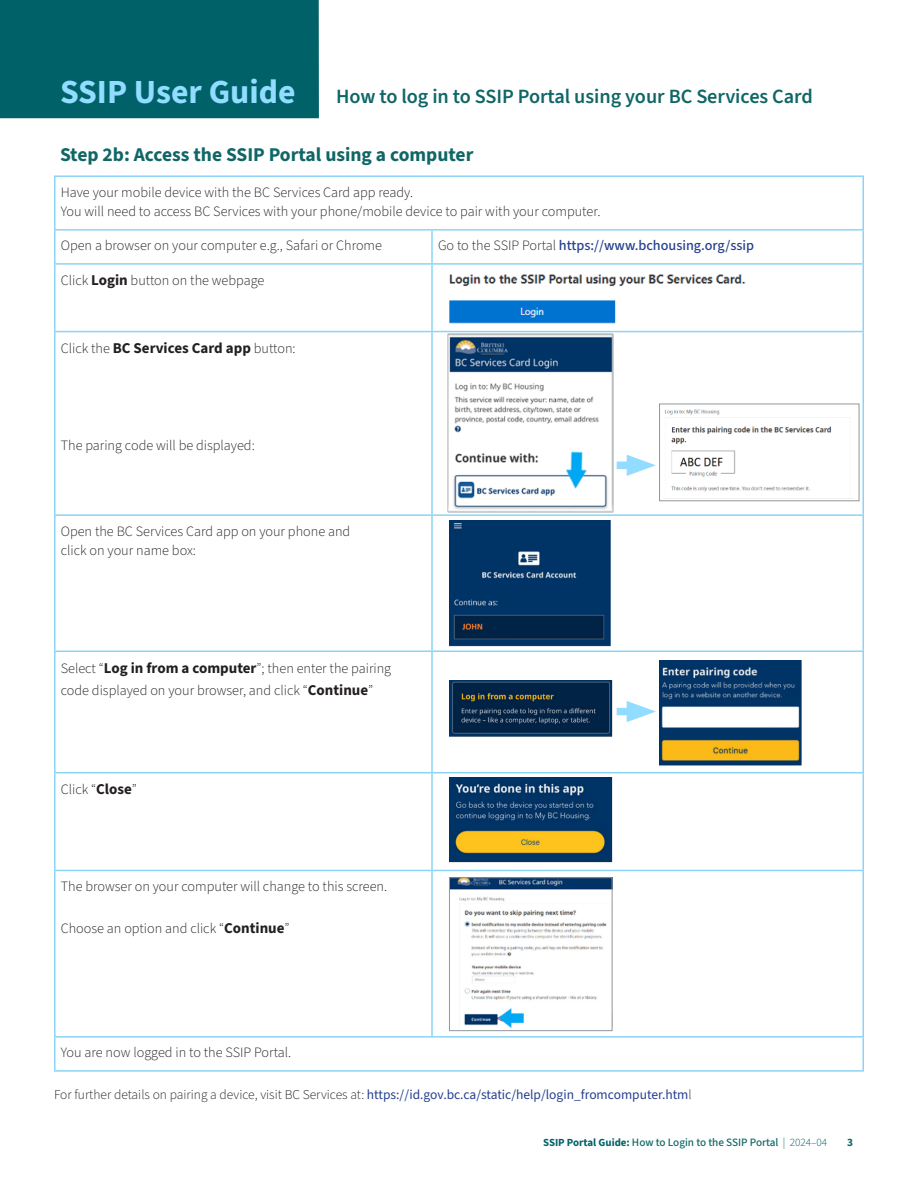
<style>
.page{position:relative;width:918px;height:1188px;background:#fff}
.page>*{position:absolute;margin:0;border:0;box-sizing:border-box;transform-origin:0 0}
.t1{font:600 20.25px "Source Sans 3";letter-spacing:-.005em;color:#106666}
.Step_H1{font:700 19.5px "Source Sans 3";color:#106666}
.Body{font:700 15px "Source Sans 3";color:#231f20}
.Body-2{font:300 14.25px/19.5px "Source Sans Pro";color:#231f20}
.Body-3{font:500 14.25px "Source Sans 3";color:#253f8e}
.Footnote{font:13.5px "Source Sans 3";color:#253f8e}
.t2{font:500 11.25px "Source Sans 3";letter-spacing:-.005em;color:#106666}
.t3{font:700 11.25px "Source Sans 3";color:#106666}
.s1{font-weight:700;font-size:33.75px;color:#91dcff}
.s2{font-family:"Source Sans Pro";font-weight:300;color:#231f20}
.s3{font-family:"Source Sans 3";font-weight:700;font-size:15px}
.s4{font-family:"Source Sans Pro";font-weight:300;font-size:14.25px}
.s5{font-weight:700;font-size:10.8px;color:#006169}
.s6{font-weight:300;color:#006169}
</style>
<div class="page">
<div style="left:0;top:0;width:319px;height:118px;background:#006169"></div>
<hr style="left:54px;top:175px;width:378px;height:2px;background:#8bd4f6">
<hr style="left:54px;top:177px;width:2px;height:52px;background:#8bd4f6">
<hr style="left:432px;top:175px;width:432px;height:2px;background:#8bd4f6">
<hr style="left:862px;top:177px;width:2px;height:52px;background:#8bd4f6">
<hr style="left:54px;top:229px;width:378px;height:2px;background:#8bd4f6">
<hr style="left:54px;top:231px;width:2px;height:32px;background:#8bd4f6">
<hr style="left:432px;top:229px;width:432px;height:2px;background:#8bd4f6">
<hr style="left:431px;top:231px;width:2px;height:32px;background:#8bd4f6">
<hr style="left:862px;top:231px;width:2px;height:32px;background:#8bd4f6">
<hr style="left:54px;top:263px;width:378px;height:2px;background:#8bd4f6">
<hr style="left:54px;top:265px;width:2px;height:66px;background:#8bd4f6">
<hr style="left:432px;top:263px;width:432px;height:2px;background:#8bd4f6">
<hr style="left:431px;top:265px;width:2px;height:66px;background:#8bd4f6">
<hr style="left:862px;top:265px;width:2px;height:66px;background:#8bd4f6">
<hr style="left:54px;top:331px;width:378px;height:1px;background:#8bd4f6">
<hr style="left:54px;top:332px;width:2px;height:182px;background:#8bd4f6">
<hr style="left:432px;top:331px;width:432px;height:1px;background:#8bd4f6">
<hr style="left:431px;top:332px;width:2px;height:182px;background:#8bd4f6">
<hr style="left:862px;top:332px;width:2px;height:182px;background:#8bd4f6">
<hr style="left:54px;top:514px;width:378px;height:2px;background:#8bd4f6">
<hr style="left:54px;top:516px;width:2px;height:134px;background:#8bd4f6">
<hr style="left:432px;top:514px;width:432px;height:2px;background:#8bd4f6">
<hr style="left:431px;top:516px;width:2px;height:134px;background:#8bd4f6">
<hr style="left:862px;top:516px;width:2px;height:134px;background:#8bd4f6">
<hr style="left:54px;top:650px;width:378px;height:2px;background:#8bd4f6">
<hr style="left:54px;top:652px;width:2px;height:120px;background:#8bd4f6">
<hr style="left:432px;top:650px;width:432px;height:2px;background:#8bd4f6">
<hr style="left:431px;top:652px;width:2px;height:120px;background:#8bd4f6">
<hr style="left:862px;top:652px;width:2px;height:120px;background:#8bd4f6">
<hr style="left:54px;top:772px;width:378px;height:1px;background:#8bd4f6">
<hr style="left:54px;top:773px;width:2px;height:97px;background:#8bd4f6">
<hr style="left:432px;top:772px;width:432px;height:1px;background:#8bd4f6">
<hr style="left:431px;top:773px;width:2px;height:97px;background:#8bd4f6">
<hr style="left:862px;top:773px;width:2px;height:97px;background:#8bd4f6">
<hr style="left:54px;top:870px;width:378px;height:1px;background:#8bd4f6">
<hr style="left:54px;top:871px;width:2px;height:165px;background:#8bd4f6">
<hr style="left:432px;top:870px;width:432px;height:1px;background:#8bd4f6">
<hr style="left:431px;top:871px;width:2px;height:165px;background:#8bd4f6">
<hr style="left:862px;top:871px;width:2px;height:165px;background:#8bd4f6">
<hr style="left:54px;top:1036px;width:378px;height:2px;background:#8bd4f6">
<hr style="left:54px;top:1038px;width:2px;height:32px;background:#8bd4f6">
<hr style="left:432px;top:1036px;width:432px;height:2px;background:#8bd4f6">
<hr style="left:862px;top:1038px;width:2px;height:32px;background:#8bd4f6">
<hr style="left:54px;top:1070px;width:378px;height:2px;background:#8bd4f6">
<hr style="left:432px;top:1070px;width:432px;height:2px;background:#8bd4f6">
<img style="left:663px;top:409px;width:190px;height:90px">
<div style="left:659px;top:404px;width:200px;height:97px;border:1px solid #939698"></div>
<div style="left:617px;top:462px;width:22px;height:7px;background:#91dcff"></div>
<svg style="left:627px;top:455px;width:29px;height:21px"></svg>
<img style="left:449px;top:680px;width:164px;height:57px">
<img style="left:660px;top:661px;width:142px;height:105px">
<img style="left:449px;top:274px;width:297px;height:50px">
<img style="left:447px;top:334px;width:167px;height:179px">
<div style="left:617px;top:708px;width:22px;height:7px;background:#91dcff"></div>
<svg style="left:627px;top:701px;width:29px;height:21px"></svg>
<img style="left:449px;top:521px;width:162px;height:126px">
<img style="left:449px;top:778px;width:164px;height:85px">
<img style="left:451px;top:880px;width:159px;height:148px">
<div style="left:449px;top:878px;width:163px;height:153px;border:1px solid #939698"></div>
<h1 class="t1" style="left:60px;top:83px;width:754px"><span class="s1">SSIP User Guide</span> How to log in to SSIP Portal using your BC Services Card</h1>
<p class="Step_H1" style="left:60px;top:142px;width:415px">Step 2b: Access the SSIP Portal using a computer</p>
<p class="Body-2" style="left:61px;top:183px;width:354px">Have your mobile device with the BC Services Card app ready.</p>
<p class="Body-2" style="left:61px;top:202px;width:541px">You will need to access BC Services with your phone/mobile device to pair with your computer.</p>
<p class="Body-2" style="left:61px;top:236px;width:323px">Open a browser on your computer e.g., Safari or Chrome</p>
<p class="Body-3" style="left:438px;top:237px;width:318px"><span class="s2">Go to the SSIP Portal</span> https://www.bchousing.org/ssip</p>
<p class="Body-2" style="left:61px;top:271px;width:205px">Click <span class="s3">Login</span> button on the webpage</p>
<p class="Body" style="left:61px;top:338px;width:236px"><span class="s4">Click the</span> BC Services Card app <span class="s4">button:</span></p>
<p class="Body-2" style="left:61px;top:436px;width:196px">The paring code will be displayed:</p>
<p class="Body-2" style="left:61px;top:522px;width:291px">Open the BC Services Card app on your phone and click on your name box:</p>
<p class="Body-2" style="left:61px;top:657px;width:332px;line-height:22.5px">Select “<span class="s3">Log in from a computer</span>”; then enter the pairing code displayed on your browser, and click “<span class="s3">Continue</span>”</p>
<p class="Body-2" style="left:61px;top:780px;width:78px">Click “<span class="s3">Close</span>”</p>
<p class="Body-2" style="left:61px;top:877px;width:328px">The browser on your computer will change to this screen.</p>
<p class="Body-2" style="left:61px;top:919px;width:230px">Choose an option and click “<span class="s3">Continue</span>”</p>
<p class="Body-2" style="left:61px;top:1043px;width:232px">You are now logged in to the SSIP Portal.</p>
<p class="Footnote" style="left:54px;top:1086px;width:639px"><span class="s2">For further details on pairing a device, visit BC Services at:</span> https://id.gov.bc.ca/static/help/login_fromcomputer.htm<span class="s2">l</span></p>
<p class="t2" style="left:543px;top:1135px;width:286px"><span class="s5">SSIP Portal Guide:</span> How to Login to the SSIP Portal <span class="s6">| 2024–04</span></p>
<p class="t3" style="left:847px;top:1135px;width:7px">3</p>
</div>
